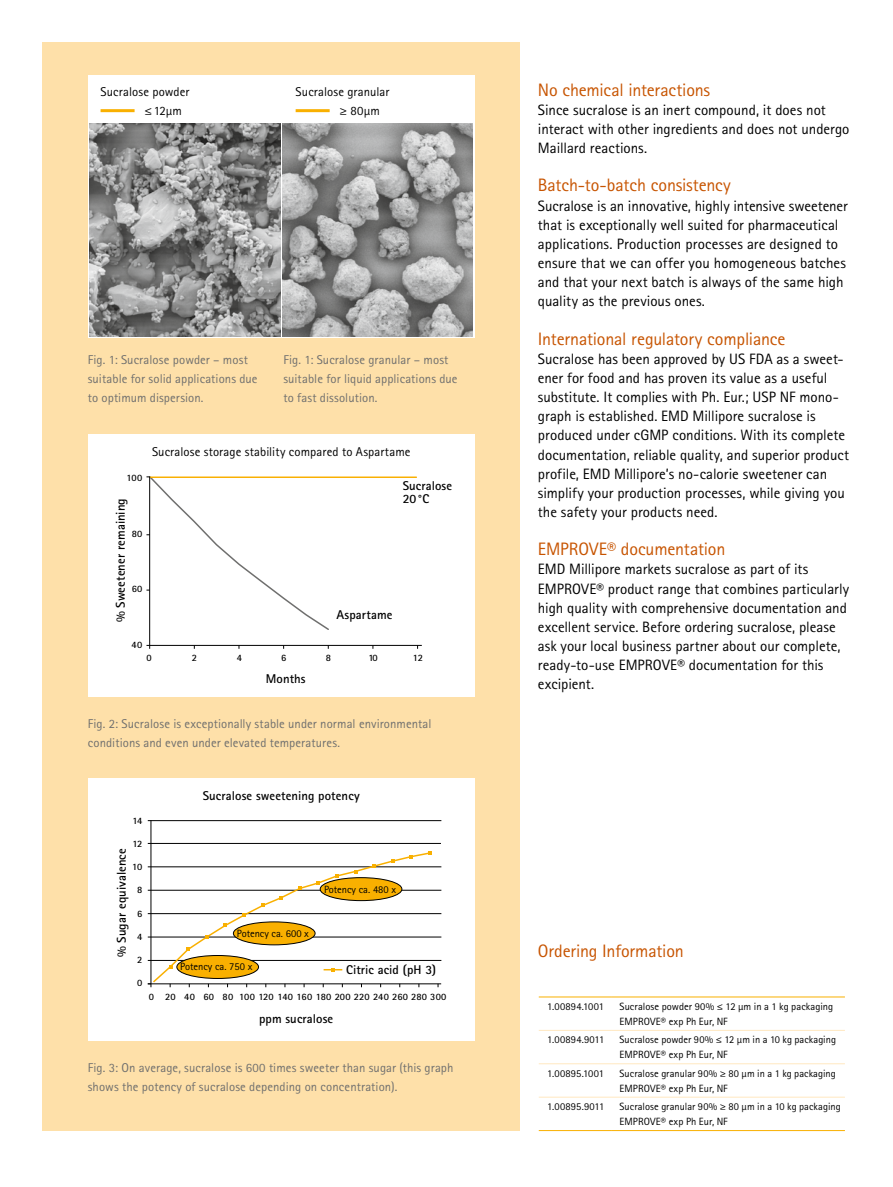
<style>
.page{position:relative;width:893px;height:1187px;background:#fff}
.page>*{position:absolute;margin:0;border:0;box-sizing:border-box;transform-origin:0 0}
.t1{font:18px "Merck Sans Serif Pro";letter-spacing:-.01em;color:#c75400}
.t2{font:15px/19.2px "Merck Sans Serif Pro";color:#000}
.t3{font:12.75px/19.2px "Merck Sans Serif Pro";letter-spacing:.005em;color:#6f6f6e}
.t4{font:700 12.75px/13.5px "Merck Sans Serif Pro";letter-spacing:.005em;color:#000}
.t5{font:12.75px/19.2px "Merck Sans Serif Pro";letter-spacing:.01em;color:#000}
.t6{font:10.5px/15px "Merck Sans Serif Pro";letter-spacing:.005em;color:#000}
.t7{font:700 9.75px "Merck Sans Serif Pro";letter-spacing:.01em;color:#000}
</style>
<div class="page">
<div style="left:43px;top:43px;width:477px;height:1087px;background:#fee0a9"></div>
<div style="left:88px;top:75px;width:387px;height:263px;background:#fff"></div>
<img style="left:282px;top:123px;width:191px;height:213px">
<img style="left:90px;top:123px;width:190px;height:213px">
<div style="left:88px;top:434px;width:387px;height:262px;background:#fff"></div>
<div style="left:88px;top:778px;width:387px;height:263px;background:#fff"></div>
<hr style="left:539px;top:996px;width:72px;height:1px;background:#f9b000">
<hr style="left:611px;top:996px;width:234px;height:1px;background:#f9b000">
<hr style="left:539px;top:1030px;width:72px;height:1px;background:#ffe8c0">
<hr style="left:611px;top:1030px;width:234px;height:1px;background:#ffe8c0">
<hr style="left:539px;top:1063px;width:72px;height:1px;background:#ffe8c0">
<hr style="left:611px;top:1063px;width:234px;height:1px;background:#ffe8c0">
<hr style="left:539px;top:1096px;width:72px;height:1px;background:#ffe8c0">
<hr style="left:539px;top:1130px;width:72px;height:1px;background:#f9b000">
<hr style="left:611px;top:1096px;width:234px;height:1px;background:#ffe8c0">
<hr style="left:611px;top:1130px;width:234px;height:1px;background:#f9b000">
<hr style="left:101px;top:109px;width:34px;height:3px;background:#f9b000">
<hr style="left:296px;top:109px;width:34px;height:3px;background:#f9b000">
<hr style="left:150px;top:476px;width:266px;height:2px;background:#f9b000">
<hr style="left:149px;top:476px;width:1px;height:172px;background:#000">
<hr style="left:146px;top:645px;width:276px;height:1px;background:#000">
<svg style="left:146px;top:476px;width:184px;height:155px"></svg>
<hr style="left:151px;top:820px;width:1px;height:167px;background:#000">
<hr style="left:148px;top:983px;width:293px;height:1px;background:#000">
<hr style="left:148px;top:959px;width:293px;height:1px;background:#000">
<hr style="left:148px;top:936px;width:293px;height:1px;background:#000">
<hr style="left:148px;top:913px;width:293px;height:1px;background:#000">
<hr style="left:148px;top:889px;width:293px;height:1px;background:#000">
<hr style="left:148px;top:866px;width:293px;height:1px;background:#000">
<hr style="left:148px;top:843px;width:293px;height:1px;background:#000">
<hr style="left:148px;top:820px;width:293px;height:1px;background:#000">
<svg style="left:148px;top:851px;width:284px;height:136px"></svg>
<div style="left:177px;top:955px;width:82px;height:23px;background:#f9b000;border-radius:50%"></div>
<div style="left:176px;top:955px;width:83px;height:23px;border:1px solid #000;border-radius:50%"></div>
<div style="left:233px;top:921px;width:82px;height:23px;background:#f9b000;border-radius:50%"></div>
<div style="left:233px;top:921px;width:82px;height:24px;border:1px solid #000;border-radius:50%"></div>
<div style="left:320px;top:877px;width:82px;height:23px;background:#f9b000;border-radius:50%"></div>
<div style="left:320px;top:877px;width:82px;height:23px;border:1px solid #000;border-radius:50%"></div>
<p class="t5" style="left:144px;top:82px;width:46px;text-indent:-44px">Sucralose powder ≤ 12µm</p>
<p class="t5" style="left:340px;top:82px;width:51px;text-indent:-44px">Sucralose granular ≥ 80µm</p>
<p class="t3" style="left:88px;top:350px;width:171px">Fig. 1: Sucralose powder – most suitable for solid applications due to optimum dispersion.</p>
<p class="t3" style="left:283px;top:350px;width:176px">Fig. 1: Sucralose granular – most suitable for liquid applications due to fast dissolution.</p>
<p class="t7" style="left:127px;top:471px;width:17px">100</p>
<p class="t4" style="left:114px;top:622px;width:125px;rotate:-90deg">% Sweetener remaining</p>
<p class="t7" style="left:132px;top:527px;width:12px">80</p>
<p class="t7" style="left:132px;top:582px;width:12px">60</p>
<p class="t7" style="left:132px;top:638px;width:12px">40</p>
<p class="t5" style="left:152px;top:442px;width:260px">Sucralose storage stability compared to Aspartame</p>
<p class="t4" style="left:403px;top:478px;width:51px">Sucralose<br>20 °C</p>
<p class="t4" style="left:336px;top:608px;width:58px">Aspartame</p>
<p class="t7" style="left:146px;top:651px;width:7px">0</p>
<p class="t7" style="left:192px;top:651px;width:7px">2</p>
<p class="t7" style="left:237px;top:651px;width:7px">4</p>
<p class="t7" style="left:281px;top:651px;width:7px">6</p>
<p class="t7" style="left:326px;top:651px;width:7px">8</p>
<p class="t7" style="left:368px;top:651px;width:11px">10</p>
<p class="t7" style="left:413px;top:651px;width:12px">12</p>
<p class="t4" style="left:266px;top:672px;width:41px">Months</p>
<p class="t3" style="left:88px;top:713px;width:345px">Fig. 2: Sucralose is exceptionally stable under normal environmental conditions and even under elevated temperatures.</p>
<p class="t7" style="left:132px;top:814px;width:12px">14</p>
<p class="t7" style="left:132px;top:837px;width:12px">12</p>
<p class="t7" style="left:132px;top:860px;width:12px">10</p>
<p class="t7" style="left:137px;top:883px;width:7px">8</p>
<p class="t7" style="left:137px;top:907px;width:7px">6</p>
<p class="t7" style="left:137px;top:930px;width:7px">4</p>
<p class="t7" style="left:137px;top:953px;width:7px">2</p>
<p class="t7" style="left:137px;top:976px;width:7px">0</p>
<p class="t4" style="left:115px;top:957px;width:111px;rotate:-90deg">% Sugar equivalence</p>
<p class="t4" style="left:203px;top:789px;width:159px">Sucralose sweetening potency</p>
<p class="t6" style="left:237px;top:925px;width:74px">Potency ca. 600 x</p>
<p class="t6" style="left:180px;top:959px;width:74px">Potency ca. 750 x</p>
<p class="t6" style="left:324px;top:881px;width:74px">Potency ca. 480 x</p>
<p class="t4" style="left:346px;top:963px;width:91px">Citric acid (pH 3)</p>
<p class="t7" style="left:149px;top:989px;width:299px">0 20 40 60 80 100 120 140 160 180 200 220 240 260 280 300</p>
<p class="t4" style="left:259px;top:1012px;width:76px">ppm sucralose</p>
<p class="t3" style="left:88px;top:1058px;width:367px">Fig. 3: On average, sucralose is 600 times sweeter than sugar (this graph shows the potency of sucralose depending on concentration).</p>
<p class="t1" style="left:538px;top:79px;width:174px">No chemical interactions</p>
<p class="t2" style="left:538px;top:100px;width:313px">Since sucralose is an inert compound, it does not interact with other ingredients and does not undergo<br>Maillard reactions.</p>
<p class="t1" style="left:538px;top:175px;width:194px">Batch-to-batch consistency</p>
<p class="t2" style="left:538px;top:196px;width:311px">Sucralose is an innovative, highly intensive sweetener that is exceptionally well suited for pharmaceutical applications. Production processes are designed to ensure that we can offer you homogeneous batches and that your next batch is always of the same high quality as the previous ones.</p>
<p class="t1" style="left:538px;top:328px;width:249px">International regulatory compliance</p>
<p class="t2" style="left:538px;top:349px;width:313px">Sucralose has been approved by US FDA as a sweet&shy;ener for food and has proven its value as a useful substitute. It complies with Ph. Eur.; USP NF mono&shy;graph is established. EMD Millipore sucralose is produced under cGMP conditions. With its complete documentation, reliable quality, and superior product profile, EMD Millipore’s no-calorie sweetener can simplify your production processes, while giving you the safety your products need.</p>
<p class="t1" style="left:538px;top:538px;width:189px">EMPROVE® documentation</p>
<p class="t2" style="left:538px;top:560px;width:313px">EMD Millipore markets sucralose as part of its EMPROVE® product range that combines particularly high quality with comprehensive documentation and excellent service. Before ordering sucralose, please ask your local business partner about our complete, ready-to-use EMPROVE® documentation for this excipient.</p>
<p class="t1" style="left:538px;top:940px;width:147px">Ordering Information</p>
<p class="t6" style="left:547px;top:998px;width:58px">1.00894.1001</p>
<p class="t6" style="left:620px;top:998px;width:215px">Sucralose powder 90% ≤ 12 µm in a 1 kg packaging<br>EMPROVE® exp Ph Eur, NF</p>
<p class="t6" style="left:547px;top:1032px;width:59px">1.00894.9011</p>
<p class="t6" style="left:620px;top:1032px;width:218px">Sucralose powder 90% ≤ 12 µm in a 10 kg packaging<br>EMPROVE® exp Ph Eur, NF</p>
<p class="t6" style="left:547px;top:1065px;width:58px">1.00895.1001</p>
<p class="t6" style="left:620px;top:1065px;width:218px">Sucralose granular 90% ≥ 80 µm in a 1 kg packaging<br>EMPROVE® exp Ph Eur, NF</p>
<p class="t6" style="left:547px;top:1098px;width:58px">1.00895.9011</p>
<p class="t6" style="left:620px;top:1098px;width:223px">Sucralose granular 90% ≥ 80 µm in a 10 kg packaging<br>EMPROVE® exp Ph Eur, NF</p>
</div>
